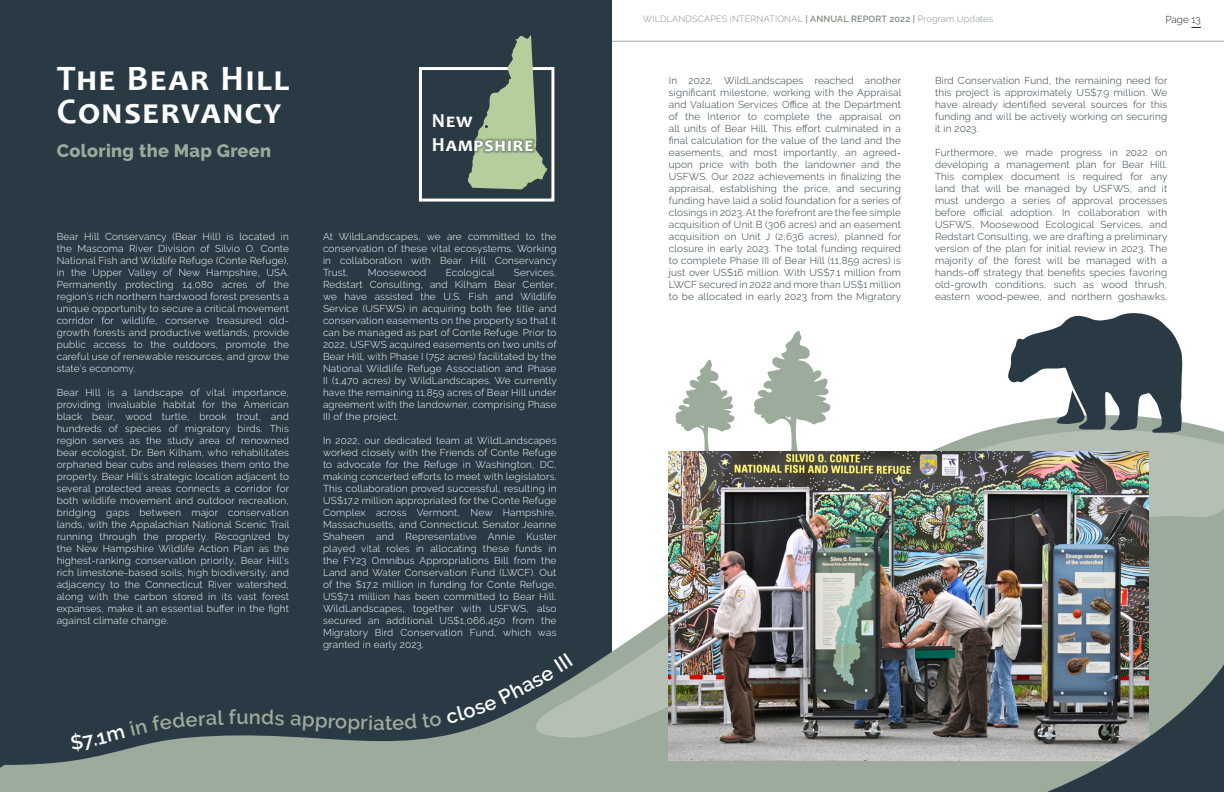
<style>
.page{position:relative;width:1224px;height:792px;background:#fff}
.page>*{position:absolute;margin:0;border:0;box-sizing:border-box;transform-origin:0 0}
.t1{font:700 36px/33px "Candara";letter-spacing:.05em;color:#fff}
.t2{font:700 20px "Candara";letter-spacing:.05em;color:#fff}
.t3{font:600 20px "Raleway";color:#9dab9c}
.t4{font:800 18px "Raleway";letter-spacing:.02em;color:#9dab9c}
.t5{font:300 10px/12px "Raleway";letter-spacing:.02em;color:#fff;text-align:justify}
.t6{font:300 10px/12px "Raleway";letter-spacing:.02em;color:#2a3a45;text-align:justify}
.t7{font:300 10px "Raleway";color:#231f20}
.t8{font:300 9px "Raleway";letter-spacing:.02em;color:#7f8d7f}
.s1{font-weight:600}
</style>
<div class="page">
<hr style="left:612px;top:41px;width:612px;height:1px;background:#9dab9c">
<div style="left:0;top:0;width:612px;height:792px;background:#2a3a45"></div>
<svg style="left:0;top:730px;width:922px;height:62px;fill:#9dab9c"></svg>
<svg style="left:507px;top:422px;width:717px;height:316px"></svg>
<div style="left:419px;top:67px;width:135px;height:135px;border:3px solid #fff"></div>
<svg style="left:468px;top:35px;width:79px;height:154px"></svg>
<svg style="left:1007px;top:313px;width:175px;height:120px"></svg>
<svg style="left:675px;top:359px;width:60px;height:92px"></svg>
<svg style="left:753px;top:331px;width:78px;height:120px"></svg>
<svg style="left:468px;top:112px;width:68px;height:42px"></svg>
<img style="left:669px;top:451px;width:480px;height:309px">
<img style="left:922px;top:660px;width:302px;height:132px">
<svg style="left:70px;top:730px;width:167px;height:22px"></svg>
<svg style="left:291px;top:730px;width:81px;height:4px"></svg>
<svg style="left:467px;top:653px;width:106px;height:77px"></svg>
<p class="t1" style="left:57px;top:62px;width:234px">The Bear Hill<br>Conservancy</p>
<p class="t4" style="left:57px;top:140px;width:216px">Coloring the Map Green</p>
<p class="t5" style="left:57px;top:230px;width:234px">Bear Hill Conservancy (Bear Hill) is located in the Mascoma River Division of Silvio O. Conte National Fish and Wildlife Refuge (Conte Refuge), in the Upper Valley of New Hampshire, USA.<br>Permanently protecting 14,080 acres of the region’s rich northern hardwood forest presents a unique opportunity to secure a critical movement corridor for wildlife, conserve treasured old&shy;growth forests and productive wetlands, provide public access to the outdoors, promote the careful use of renewable resources, and grow the state’s economy.</p>
<p class="t5" style="left:57px;top:386px;width:234px">Bear Hill is a landscape of vital importance, providing invaluable habitat for the American black bear, wood turtle, brook trout, and hundreds of species of migratory birds. This region serves as the study area of renowned bear ecologist, Dr. Ben Kilham, who rehabilitates orphaned bear cubs and releases them onto the property. Bear Hill’s strategic location adjacent to several protected areas connects a corridor for both wildlife movement and outdoor recreation, bridging gaps between major conservation lands, with the Appalachian National Scenic Trail running through the property. Recognized by the New Hampshire Wildlife Action Plan as the highest-ranking conservation priority, Bear Hill’s rich limestone-based soils, high biodiversity, and adjacency to the Connecticut River watershed, along with the carbon stored in its vast forest expanses, make it an essential buffer in the fight against climate change.</p>
<h2 class="t3" style="left:236px;top:706px;width:14px">u</h2>
<p class="t2" style="left:432px;top:109px;width:42px">New</p>
<p class="t2" style="left:432px;top:133px;width:103px">Hampshire</p>
<p class="t5" style="left:323px;top:230px;width:235px">At WildLandscapes, we are committed to the conservation of these vital ecosystems. Working in collaboration with Bear Hill Conservancy Trust,</p>
<p class="t5" style="left:323px;top:266px;width:235px;text-indent:191px">Services, Redstart Consulting, and Kilham Bear Center, we have assisted the U.S. Fish and Wildlife Service (USFWS) in acquiring both fee title and conservation easements on the property so that it can be managed as part of Conte Refuge. Prior to 2022, USFWS acquired easements on two units of Bear Hill, with Phase I (752 acres) facilitated by the National Wildlife Refuge Association and Phase II (1,470 acres) by WildLandscapes. We currently have the remaining 11,859 acres of Bear Hill under agreement with the landowner, comprising Phase III of the project.</p>
<p class="t5" style="left:323px;top:434px;width:235px">In 2022, our dedicated team at WildLandscapes worked closely with the Friends of Conte Refuge to advocate for the Refuge in Washington, DC, making concerted efforts to meet with legislators.<br>This collaboration proved successful, resulting in US$17.2 million appropriated for the Conte Refuge Complex across Vermont, New Hampshire, Massachusetts, and Connecticut. Senator Jeanne Shaheen and Representative Annie Kuster played vital roles in allocating these funds in the FY23 Omnibus Appropriations Bill from the Land and Water Conservation Fund (LWCF). Out of the $17.2 million in funding for Conte Refuge, US$7.1 million has been committed to Bear Hill.<br>WildLandscapes, together with USFWS, also secured an additional US$1,066,450 from the Migratory Bird Conservation Fund, which was granted in early 2023.</p>
<p class="t5" style="left:368px;top:266px;width:60px">Moosewood</p>
<p class="t5" style="left:446px;top:266px;width:51px">Ecological</p>
<h2 class="t3" style="left:373px;top:711px;width:13px">a</h2>
<p class="t8" style="left:643px;top:14px;width:352px">WILDLANDSCAPES INTERNATIONAL <span class="s1">| ANNUAL REPORT 2022 |</span> Program Updates</p>
<p class="t7" style="left:1165px;top:14px;width:37px">Page 13</p>
<p class="t6" style="left:669px;top:75px;width:234px">In 2022, WildLandscapes reached another significant milestone, working with the Appraisal and Valuation Services Office at the Department of the Interior to complete the appraisal on all units of Bear Hill. This effort culminated in a final calculation for the value of the land and the easements, and most importantly, an agreed&shy;upon price with both the landowner and the USFWS. Our 2022 achievements in finalizing the appraisal, establishing the price, and securing funding have laid a solid foundation for a series of closings in 2023. At the forefront are the fee simple acquisition of Unit B (306 acres) and an easement acquisition on Unit J (2,636 acres), planned for closure in early 2023. The total funding required to complete Phase III of Bear Hill (11,859 acres) is just over US$16 million. With US$7.1 million from LWCF secured in 2022 and more than US$1 million to be allocated in early 2023 from the Migratory</p>
<p class="t6" style="left:935px;top:75px;width:234px">Bird Conservation Fund, the remaining need for this project is approximately US$7.9 million. We have already identified several sources for this funding and will be actively working on securing it in 2023.</p>
<p class="t6" style="left:935px;top:147px;width:234px">Furthermore, we made progress in 2022 on developing a management plan for Bear Hill.<br>This complex document is required for any land that will be managed by USFWS, and it must undergo a series of approval processes before official adoption. In collaboration with USFWS, Moosewood Ecological Services, and Redstart Consulting, we are drafting a preliminary version of the plan for initial review in 2023. The majority of the forest will be managed with a hands-off strategy that benefits species favoring old-growth conditions, such as wood thrush, eastern wood-pewee, and northern goshawks.</p>
</div>
